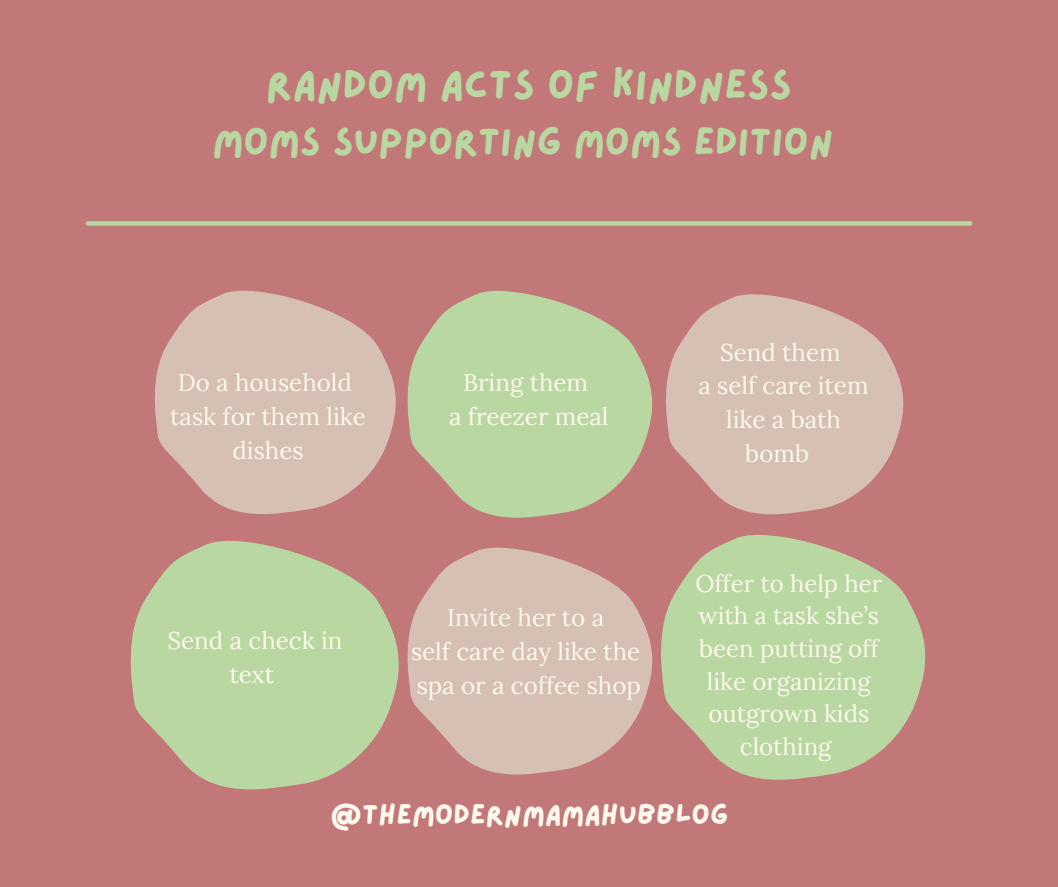
<style>
.page{position:relative;width:1058px;height:887px;background:#fff}
.page>*{position:absolute;margin:0;border:0;box-sizing:border-box;transform-origin:0 0}
.t1{font:41.55px "Lazydog";color:#b9d8a1}
.t2{font:39px "Lazydog";color:#b9d8a1}
.t3{font:28.65px "Lazydog";color:#fff9ed}
.t4{font:24.15px/33.8px "Lora";color:#fff9ed;text-align:center}
.t5{font:24px/32.7px "Lora";color:#fff9ed;text-align:center}
</style>
<div class="page">
<div style="left:0;top:0;width:1058px;height:886px;background:#c27878"></div>
<div style="left:88px;top:221px;width:882px;height:5px;background:#b9d8a1"></div>
<svg style="left:407px;top:290px;width:246px;height:228px;fill:#b9d8a1"></svg>
<svg style="left:154px;top:290px;width:242px;height:224px;fill:#d6c0b4"></svg>
<svg style="left:130px;top:540px;width:269px;height:250px;fill:#b9d8a1"></svg>
<svg style="left:407px;top:547px;width:246px;height:228px;fill:#d6c0b4"></svg>
<svg style="left:666px;top:294px;width:238px;height:221px;fill:#d6c0b4"></svg>
<svg style="left:661px;top:534px;width:265px;height:246px;fill:#b9d8a1"></svg>
<h1 class="t1" style="left:266px;top:64px;width:527px">RANDOM ACTS OF KINDNESS</h1>
<h1 class="t2" style="left:212px;top:122px;width:622px">MOMS SUPPORTING MOMS EDITION</h1>
<p class="t4" style="left:178px;top:365px;width:176px">Do a household</p>
<p class="t4" style="left:170px;top:399px;width:197px">task for them like dishes</p>
<p class="t4" style="left:463px;top:365px;width:126px">Bring them</p>
<p class="t4" style="left:449px;top:399px;width:161px">a freezer meal</p>
<p class="t4" style="left:167px;top:623px;width:176px">Send a check in</p>
<p class="t4" style="left:229px;top:657px;width:46px">text</p>
<p class="t4" style="left:447px;top:600px;width:159px">Invite her to a</p>
<p class="t4" style="left:411px;top:634px;width:231px">self care day like the</p>
<p class="t4" style="left:417px;top:668px;width:226px">spa or a coffee shop</p>
<p class="t4" style="left:720px;top:335px;width:122px">Send them</p>
<p class="t4" style="left:698px;top:368px;width:172px">a self care item like a bath bomb</p>
<p class="t5" style="left:695px;top:566px;width:188px">Offer to help her with a task she’s been putting off like organizing outgrown kids clothing</p>
<p class="t3" style="left:330px;top:800px;width:399px">@THEMODERNMAMAHUBBLOG</p>
</div>
